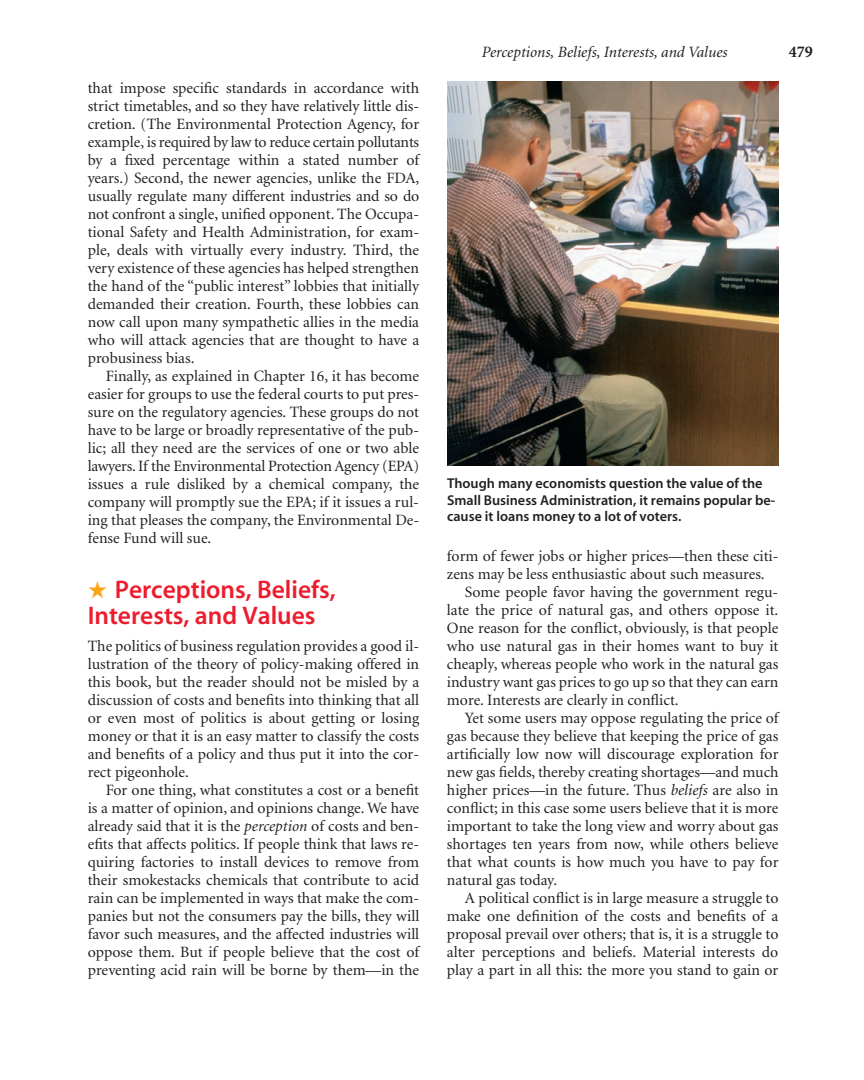
<style>
.page{position:relative;width:864px;height:1080px;background:#fff}
.page>*{position:absolute;margin:0;border:0;box-sizing:border-box;transform-origin:0 0}
.t1{font:25.5px/25.5px "Myriad Sem";color:#ee1b2d}
.t2{font:700 16.5px "Minion";color:#231f20}
.t3{font:15.75px "Minion";color:#231f20}
.t4{font:italic 15.75px "Minion";color:#231f20}
.t5{font:14.25px/16.5px "Myriad Sem";color:#231f20}
.s1{color:#f9a51b}
.s2{font-style:italic}
</style>
<div class="page">
<img style="left:447px;top:81px;width:331px;height:385px">
<p class="t3" style="left:88px;top:81px;width:333px">that impose specific standards in accordance with</p>
<p class="t3" style="left:88px;top:99px;width:333px">strict timetables, and so they have relatively little dis-</p>
<p class="t3" style="left:88px;top:117px;width:333px">cretion. (The Environmental Protection Agency, for</p>
<p class="t3" style="left:88px;top:135px;width:333px">example, is required by law to reduce certain pollutants</p>
<p class="t3" style="left:88px;top:153px;width:333px">by a fixed percentage within a stated number of</p>
<p class="t3" style="left:88px;top:171px;width:333px">years.) Second, the newer agencies, unlike the FDA,</p>
<p class="t3" style="left:88px;top:189px;width:333px">usually regulate many different industries and so do</p>
<p class="t3" style="left:88px;top:207px;width:333px">not confront a single, unified opponent. The Occupa-</p>
<p class="t3" style="left:88px;top:225px;width:333px">tional Safety and Health Administration, for exam-</p>
<p class="t3" style="left:88px;top:243px;width:333px">ple, deals with virtually every industry. Third, the</p>
<p class="t3" style="left:88px;top:261px;width:333px">very existence of these agencies has helped strengthen</p>
<p class="t3" style="left:88px;top:279px;width:333px">the hand of the “public interest” lobbies that initially</p>
<p class="t3" style="left:88px;top:297px;width:333px">demanded their creation. Fourth, these lobbies can</p>
<p class="t3" style="left:88px;top:315px;width:333px">now call upon many sympathetic allies in the media</p>
<p class="t3" style="left:88px;top:333px;width:333px">who will attack agencies that are thought to have a</p>
<p class="t3" style="left:88px;top:351px;width:108px">probusiness bias.</p>
<p class="t3" style="left:106px;top:369px;width:315px">Finally, as explained in Chapter 16, it has become</p>
<p class="t3" style="left:88px;top:387px;width:333px">easier for groups to use the federal courts to put pres-</p>
<p class="t3" style="left:88px;top:405px;width:333px">sure on the regulatory agencies. These groups do not</p>
<p class="t3" style="left:88px;top:423px;width:333px">have to be large or broadly representative of the pub-</p>
<p class="t3" style="left:88px;top:441px;width:333px">lic; all they need are the services of one or two able</p>
<p class="t3" style="left:88px;top:459px;width:333px">lawyers. If the Environmental Protection Agency (EPA)</p>
<p class="t3" style="left:88px;top:477px;width:333px">issues a rule disliked by a chemical company, the</p>
<p class="t3" style="left:88px;top:495px;width:333px">company will promptly sue the EPA; if it issues a rul-</p>
<p class="t3" style="left:88px;top:513px;width:333px">ing that pleases the company, the Environmental De-</p>
<p class="t3" style="left:88px;top:531px;width:125px">fense Fund will sue.</p>
<p class="t1" style="left:88px;top:579px;width:250px"><span class="s1">★</span> Perceptions, Beliefs,<br>Interests, and Values</p>
<p class="t3" style="left:88px;top:639px;width:333px">The politics of business regulation provides a good il-</p>
<p class="t3" style="left:88px;top:657px;width:333px">lustration of the theory of policy-making offered in</p>
<p class="t3" style="left:88px;top:675px;width:333px">this book, but the reader should not be misled by a</p>
<p class="t3" style="left:88px;top:693px;width:333px">discussion of costs and benefits into thinking that all</p>
<p class="t3" style="left:88px;top:711px;width:333px">or even most of politics is about getting or losing</p>
<p class="t3" style="left:88px;top:729px;width:333px">money or that it is an easy matter to classify the costs</p>
<p class="t3" style="left:88px;top:747px;width:333px">and benefits of a policy and thus put it into the cor-</p>
<p class="t3" style="left:88px;top:765px;width:103px">rect pigeonhole.</p>
<p class="t3" style="left:106px;top:783px;width:315px">For one thing, what constitutes a cost or a benefit</p>
<p class="t3" style="left:88px;top:801px;width:333px">is a matter of opinion, and opinions change. We have</p>
<p class="t3" style="left:88px;top:819px;width:333px">already said that it is the <span class="s2">perception</span> of costs and ben-</p>
<p class="t3" style="left:88px;top:837px;width:333px">efits that affects politics. If people think that laws re-</p>
<p class="t3" style="left:88px;top:855px;width:333px">quiring factories to install devices to remove from</p>
<p class="t3" style="left:88px;top:873px;width:333px">their smokestacks chemicals that contribute to acid</p>
<p class="t3" style="left:88px;top:891px;width:333px">rain can be implemented in ways that make the com-</p>
<p class="t3" style="left:88px;top:909px;width:333px">panies but not the consumers pay the bills, they will</p>
<p class="t3" style="left:88px;top:927px;width:333px">favor such measures, and the affected industries will</p>
<p class="t3" style="left:88px;top:945px;width:333px">oppose them. But if people believe that the cost of</p>
<p class="t3" style="left:88px;top:963px;width:333px">preventing acid rain will be borne by them—in the</p>
<p class="t4" style="left:482px;top:46px;width:247px">Perceptions, Beliefs, Interests, and Values</p>
<p class="t2" style="left:789px;top:45px;width:26px">479</p>
<p class="t5" style="left:447px;top:477px;width:330px">Though many economists question the value of the<br>Small Business Administration, it remains popular be&shy;cause it loans money to a lot of voters.</p>
<p class="t3" style="left:447px;top:549px;width:333px">form of fewer jobs or higher prices—then these citi-</p>
<p class="t3" style="left:447px;top:567px;width:319px">zens may be less enthusiastic about such measures.</p>
<p class="t3" style="left:465px;top:585px;width:315px">Some people favor having the government regu-</p>
<p class="t3" style="left:447px;top:603px;width:333px">late the price of natural gas, and others oppose it.</p>
<p class="t3" style="left:447px;top:621px;width:333px">One reason for the conflict, obviously, is that people</p>
<p class="t3" style="left:447px;top:639px;width:333px">who use natural gas in their homes want to buy it</p>
<p class="t3" style="left:447px;top:657px;width:333px">cheaply, whereas people who work in the natural gas</p>
<p class="t3" style="left:447px;top:675px;width:333px">industry want gas prices to go up so that they can earn</p>
<p class="t3" style="left:447px;top:693px;width:233px">more. Interests are clearly in conflict.</p>
<p class="t3" style="left:465px;top:711px;width:315px">Yet some users may oppose regulating the price of</p>
<p class="t3" style="left:447px;top:730px;width:333px">gas because they believe that keeping the price of gas</p>
<p class="t3" style="left:447px;top:748px;width:333px">artificially low now will discourage exploration for</p>
<p class="t3" style="left:447px;top:766px;width:333px">new gas fields, thereby creating shortages—and much</p>
<p class="t3" style="left:447px;top:784px;width:333px">higher prices—in the future. Thus <span class="s2">beliefs</span> are also in</p>
<p class="t3" style="left:447px;top:802px;width:333px">conflict; in this case some users believe that it is more</p>
<p class="t3" style="left:447px;top:820px;width:333px">important to take the long view and worry about gas</p>
<p class="t3" style="left:447px;top:838px;width:333px">shortages ten years from now, while others believe</p>
<p class="t3" style="left:447px;top:856px;width:333px">that what counts is how much you have to pay for</p>
<p class="t3" style="left:447px;top:874px;width:112px">natural gas today.</p>
<p class="t3" style="left:465px;top:892px;width:315px">A political conflict is in large measure a struggle to</p>
<p class="t3" style="left:447px;top:910px;width:333px">make one definition of the costs and benefits of a</p>
<p class="t3" style="left:447px;top:928px;width:333px">proposal prevail over others; that is, it is a struggle to</p>
<p class="t3" style="left:447px;top:946px;width:333px">alter perceptions and beliefs. Material interests do</p>
<p class="t3" style="left:447px;top:964px;width:333px">play a part in all this: the more you stand to gain or</p>
</div>
